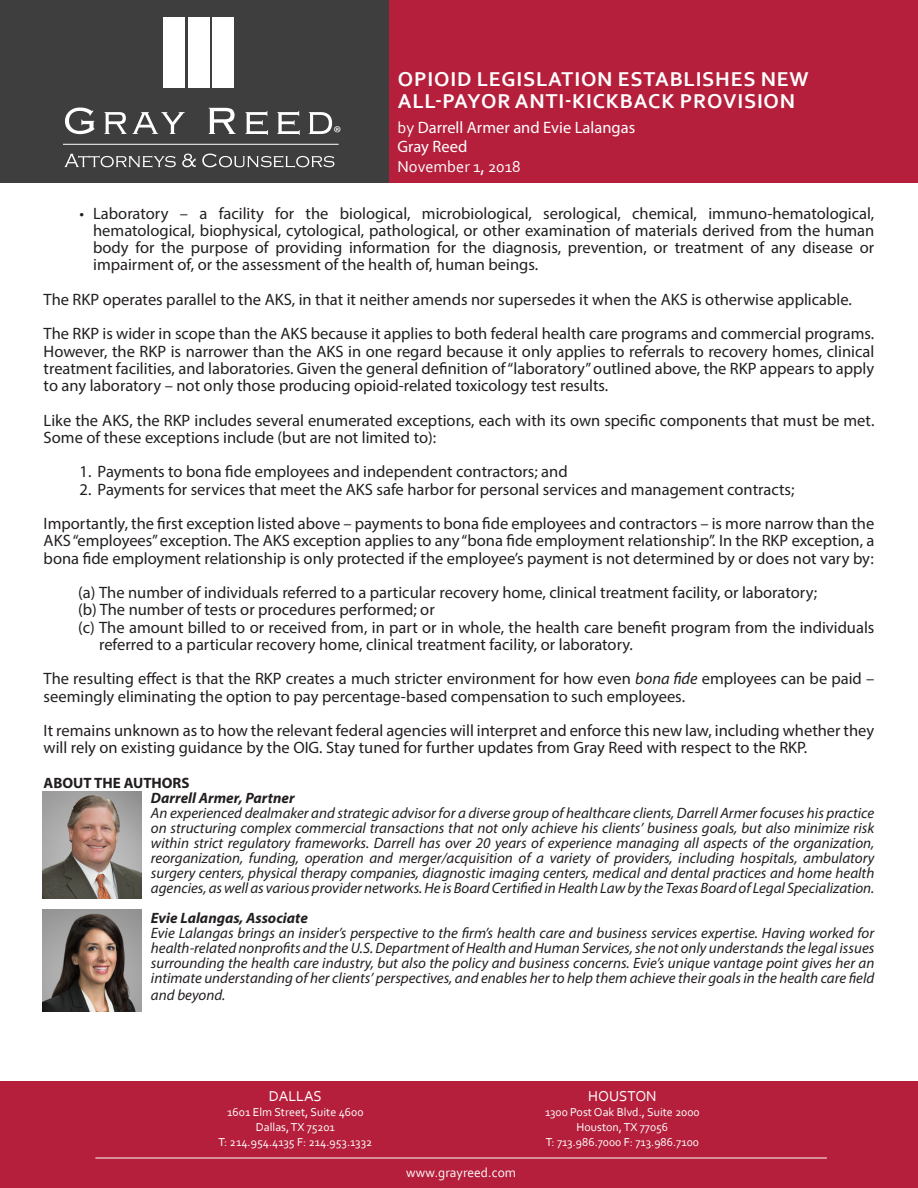
<style>
.page{position:relative;width:918px;height:1188px;background:#fff}
.page>*{position:absolute;margin:0;border:0;box-sizing:border-box;transform-origin:0 0}
.t1{font:700 21px "Corbel";letter-spacing:.04em;color:#fff}
.t2{font:18.6px "Myriad Pro";color:#fff}
.t3{font:16.5px/17.2px "Myriad Pro";color:#231f20}
.t4{font:16.5px "Myriad Pro";color:#fff}
.t5{font:16.5px "Corbel";color:#fff}
.t6{font:italic 15px/15px "Myriad Pro";color:#231f20;text-align:justify}
.t7{font:italic 700 15px "Myriad Pro";color:#231f20}
.t8{font:700 15px "Myriad Pro";color:#231f20}
.t9{font:15px "Corbel";color:#fff}
.t10{font:13.5px "Corbel";color:#fff}
.t11{font:12px "Corbel";color:#fff}
.s1{font-family:"Corbel"}
.s2{font-style:italic}
</style>
<div class="page">
<div style="left:0;top:1082px;width:918px;height:106px;background:#b51f3c"></div>
<hr style="left:95px;top:1158px;width:732px;height:1px;background:#fff">
<div style="left:388px;top:0;width:530px;height:182px;background:#b51f3c"></div>
<div style="left:0;top:0;width:388px;height:182px;background:#3e3e3f"></div>
<svg style="left:64px;top:154px;width:112px;height:14px"></svg>
<svg style="left:182px;top:154px;width:14px;height:13px"></svg>
<svg style="left:202px;top:154px;width:132px;height:14px"></svg>
<svg style="left:65px;top:108px;width:29px;height:26px"></svg>
<svg style="left:104px;top:112px;width:81px;height:22px"></svg>
<svg style="left:209px;top:108px;width:27px;height:26px"></svg>
<svg style="left:245px;top:111px;width:23px;height:24px"></svg>
<svg style="left:277px;top:111px;width:23px;height:24px"></svg>
<svg style="left:309px;top:112px;width:23px;height:22px"></svg>
<hr style="left:63px;top:144px;width:276px;height:1px;background:#fff">
<div style="left:164px;top:18px;width:21px;height:70px;background:#fff"></div>
<div style="left:188px;top:18px;width:21px;height:70px;background:#fff"></div>
<div style="left:213px;top:18px;width:21px;height:70px;background:#fff"></div>
<img style="left:43px;top:791px;width:99px;height:107px">
<img style="left:43px;top:910px;width:99px;height:101px">
<p class="t2" style="left:333px;top:122px;width:9px">®</p>
<p class="t1" style="left:398px;top:66px;width:412px">OPIOID LEGISLATION ESTABLISHES NEW</p>
<p class="t1" style="left:398px;top:88px;width:399px">ALL-PAYOR ANTI-KICKBACK PROVISION</p>
<p class="t4" style="left:398px;top:118px;width:239px"><span class="s1">by</span> Darrell Armer and Evie Lalangas</p>
<p class="t4" style="left:398px;top:137px;width:71px">Gray Reed</p>
<p class="t5" style="left:398px;top:156px;width:125px">November 1, 2018</p>
<p class="t3" style="left:93px;top:204px;width:783px;text-align:justify;text-indent:-14px">• Laboratory – a facility for the biological, microbiological, serological, chemical, immuno-hematological, hematological, biophysical, cytological, pathological, or other examination of materials derived from the human body for the purpose of providing information for the diagnosis, prevention, or treatment of any disease or impairment of, or the assessment of the health of, human beings.</p>
<p class="t3" style="left:44px;top:290px;width:810px">The RKP operates parallel to the AKS, in that it neither amends nor supersedes it when the AKS is otherwise applicable.</p>
<p class="t3" style="left:44px;top:325px;width:832px;text-align:justify">The RKP is wider in scope than the AKS because it applies to both federal health care programs and commercial programs.<br>However, the RKP is narrower than the AKS in one regard because it only applies to referrals to recovery homes, clinical treatment facilities, and laboratories. Given the general definition of “laboratory” outlined above, the RKP appears to apply to any laboratory – not only those producing opioid-related toxicology test results.</p>
<p class="t3" style="left:44px;top:411px;width:832px">Like the AKS, the RKP includes several enumerated exceptions, each with its own specific components that must be met.<br>Some of these exceptions include (but are not limited to):</p>
<p class="t3" style="left:80px;top:463px;width:490px">1. Payments to bona fide employees and independent contractors; and</p>
<p class="t3" style="left:80px;top:480px;width:716px">2. Payments for services that meet the AKS safe harbor for personal services and management contracts;</p>
<p class="t3" style="left:44px;top:515px;width:832px;text-align:justify">Importantly, the first exception listed above – payments to bona fide employees and contractors – is more narrow than the AKS “employees” exception. The AKS exception applies to any “bona fide employment relationship”. In the RKP exception, a bona fide employment relationship is only protected if the employee’s payment is not determined by or does not vary by:</p>
<p class="t3" style="left:78px;top:584px;width:741px">(a) The number of individuals referred to a particular recovery home, clinical treatment facility, or laboratory;</p>
<p class="t3" style="left:78px;top:601px;width:358px">(b) The number of tests or procedures performed; or</p>
<p class="t3" style="left:99px;top:618px;width:777px;text-indent:-21px">(c) The amount billed to or received from, in part or in whole, the health care benefit program from the individuals referred to a particular recovery home, clinical treatment facility, or laboratory.</p>
<p class="t3" style="left:44px;top:670px;width:832px">The resulting effect is that the RKP creates a much stricter environment for how even <span class="s2">bona fide</span> employees can be paid – seemingly eliminating the option to pay percentage-based compensation to such employees.</p>
<p class="t3" style="left:44px;top:722px;width:832px">It remains unknown as to how the relevant federal agencies will interpret and enforce this new law, including whether they will rely on existing guidance by the OIG. Stay tuned for further updates from Gray Reed with respect to the RKP.</p>
<p class="t8" style="left:44px;top:773px;width:147px">ABOUT THE AUTHORS</p>
<p class="t7" style="left:151px;top:788px;width:145px">Darrell Armer, Partner</p>
<p class="t6" style="left:151px;top:805px;width:725px">An experienced dealmaker and strategic advisor for a diverse group of healthcare clients, Darrell Armer focuses his practice on structuring complex commercial transactions that not only achieve his clients’ business goals, but also minimize risk within strict regulatory frameworks. Darrell has over 20 years of experience managing all aspects of the organization, reorganization, funding, operation and merger/acquisition of a variety of providers, including hospitals, ambulatory surgery centers, physical therapy companies, diagnostic imaging centers, medical and dental practices and home health agencies, as well as various provider networks. He is Board Certified in Health Law by the Texas Board of Legal Specialization.</p>
<p class="t7" style="left:151px;top:908px;width:159px">Evie Lalangas, Associate</p>
<p class="t6" style="left:151px;top:925px;width:725px">Evie Lalangas brings an insider’s perspective to the firm’s health care and business services expertise. Having worked for health-related nonprofits and the U.S. Department of Health and Human Services, she not only understands the legal issues surrounding the health care industry, but also the policy and business concerns. Evie’s unique vantage point gives her an intimate understanding of her clients’ perspectives, and enables her to help them achieve their goals in the health care field</p>
<p class="t6" style="left:151px;top:987px;width:76px">and beyond.</p>
<p class="t9" style="left:269px;top:1087px;width:55px">DALLAS</p>
<p class="t11" style="left:227px;top:1105px;width:138px">1601 Elm Street, Suite 4600</p>
<p class="t11" style="left:256px;top:1120px;width:81px">Dallas, TX 75201</p>
<p class="t11" style="left:218px;top:1135px;width:155px">T: 214.954.4135 F: 214.953.1332</p>
<p class="t10" style="left:406px;top:1164px;width:111px">www.grayreed.com</p>
<p class="t9" style="left:588px;top:1087px;width:70px">HOUSTON</p>
<p class="t11" style="left:545px;top:1105px;width:156px">1300 Post Oak Blvd., Suite 2000</p>
<p class="t11" style="left:577px;top:1120px;width:93px">Houston, TX 77056</p>
<p class="t11" style="left:546px;top:1135px;width:155px">T: 713.986.7000 F: 713.986.7100</p>
</div>
